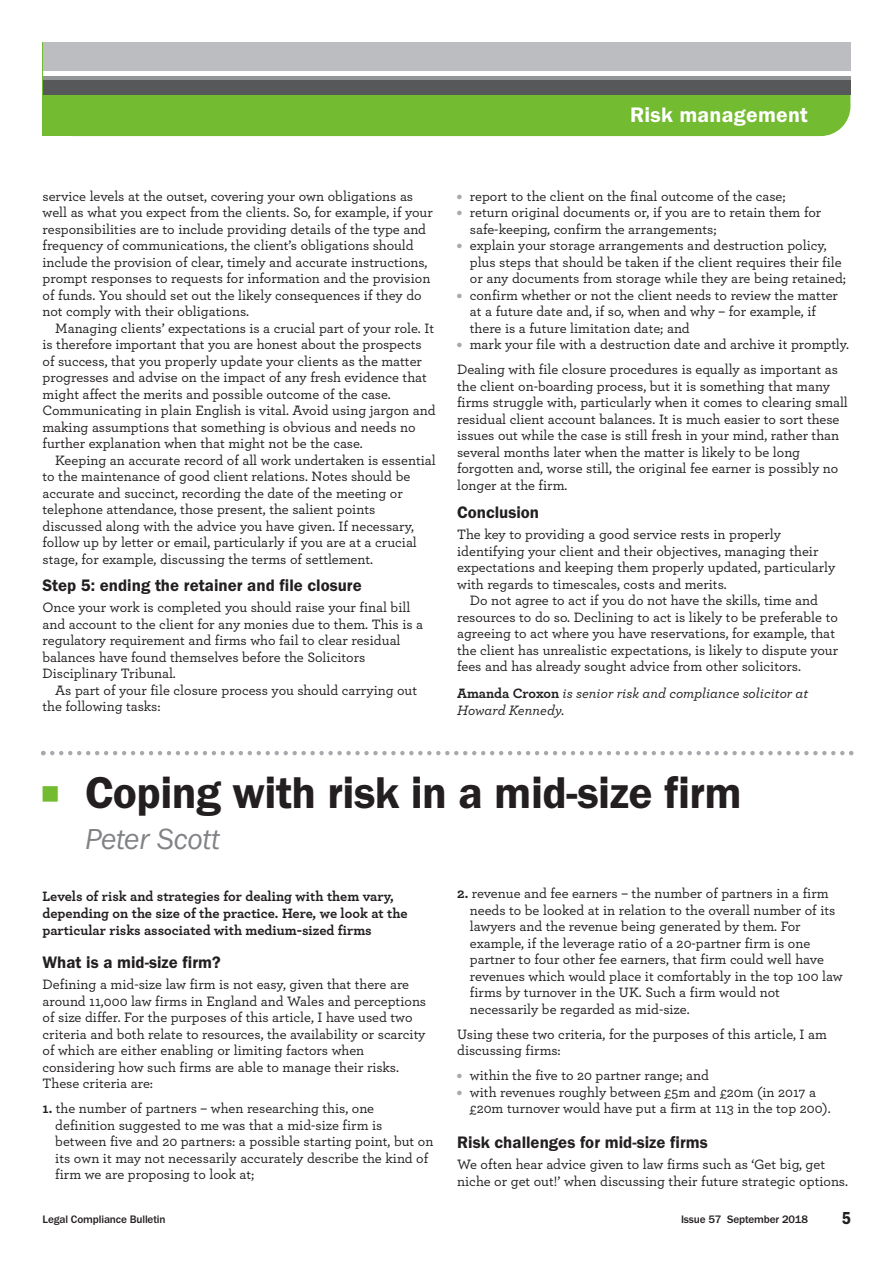
<style>
.page{position:relative;width:893px;height:1263px;background:#fff}
.page>*{position:absolute;margin:0;border:0;box-sizing:border-box;transform-origin:0 0}
.t1{font:600 46.2px "Franklin Gothic";letter-spacing:-.01em;color:#231f20}
.t2{font:italic 30px "Franklin Gothic";letter-spacing:-.005em;color:#808285}
.t3{font:600 21.75px "Franklin Gothic";letter-spacing:.01em;color:#fff}
.t4{font:600 condensed 18px "Franklin Gothic";color:#231f20}
.t5{font:600 17.25px "Franklin Gothic";color:#231f20}
.t6{font:500 14.25px/16.5px "Archer";color:#231f20}
.t7{font:700 14.25px/16.8px "Archer";color:#231f20}
.t8{font:italic 500 14.25px/16.8px "Archer";color:#231f20}
.t9{font:500 11.25px "Franklin Gothic";letter-spacing:-.01em;color:#231f20}
.s1{color:#a8a9ad}
.s2{font-weight:700;font-style:normal}
.s3{font-weight:700}
</style>
<div class="page">
<div style="left:43px;top:43px;width:807px;height:93px;background:#73bb31;border-radius:30px"></div>
<div style="left:43px;top:80px;width:807px;height:15px;background:#57585a"></div>
<div style="left:43px;top:75px;width:807px;height:5px;background:#939598"></div>
<hr style="left:43px;top:71px;width:807px;height:4px;background:#fff">
<div style="left:43px;top:43px;width:807px;height:28px;background:#bcbdc0"></div>
<svg style="left:41px;top:751px;width:812px;height:4px"></svg>
<h3 class="t3" style="left:630px;top:102px;width:179px">Risk management</h3>
<p class="t6" style="left:43px;top:189px;width:392px">service levels at the outset, covering your own obligations as well as what you expect from the clients. So, for example, if your responsibilities are to include providing details of the type and frequency of communications, the client’s obligations should include the provision of clear, timely and accurate instructions, prompt responses to requests for information and the provision of funds. You should set out the likely consequences if they do not comply with their obligations.</p>
<p class="t6" style="left:43px;top:321px;width:394px;text-indent:13px">Managing clients’ expectations is a crucial part of your role. It is therefore important that you are honest about the prospects of success, that you properly update your clients as the matter progresses and advise on the impact of any fresh evidence that might affect the merits and possible outcome of the case.<br>Communicating in plain English is vital. Avoid using jargon and making assumptions that something is obvious and needs no further explanation when that might not be the case.</p>
<p class="t6" style="left:43px;top:453px;width:395px;text-indent:13px">Keeping an accurate record of all work undertaken is essential to the maintenance of good client relations. Notes should be accurate and succinct, recording the date of the meeting or telephone attendance, those present, the salient points discussed along with the advice you have given. If necessary, follow up by letter or email, particularly if you are at a crucial stage, for example, discussing the terms of settlement.</p>
<p class="t5" style="left:43px;top:575px;width:321px">Step 5: ending the retainer and file closure</p>
<p class="t6" style="left:43px;top:601px;width:382px">Once your work is completed you should raise your final bill and account to the client for any monies due to them. This is a regulatory requirement and firms who fail to clear residual balances have found themselves before the Solicitors Disciplinary Tribunal.</p>
<p class="t6" style="left:43px;top:683px;width:376px;text-indent:13px">As part of your file closure process you should carrying out the following tasks:</p>
<p class="t6" style="left:457px;top:189px;width:330px"><span class="s1">●</span> report to the client on the final outcome of the case;</p>
<p class="t6" style="left:470px;top:206px;width:353px;text-indent:-13px"><span class="s1">●</span> return original documents or, if you are to retain them for safe-keeping, confirm the arrangements;</p>
<p class="t6" style="left:470px;top:239px;width:378px;text-indent:-13px"><span class="s1">●</span> explain your storage arrangements and destruction policy, plus steps that should be taken if the client requires their file or any documents from storage while they are being retained;</p>
<p class="t6" style="left:470px;top:288px;width:370px;text-indent:-13px"><span class="s1">●</span> confirm whether or not the client needs to review the matter at a future date and, if so, when and why – for example, if there is a future limitation date; and</p>
<p class="t6" style="left:457px;top:333px;width:394px;line-height:25px"><span class="s1">●</span> mark your file with a destruction date and archive it promptly.<br>Dealing with file closure procedures is equally as important as</p>
<p class="t6" style="left:457px;top:379px;width:392px">the client on-boarding process, but it is something that many firms struggle with, particularly when it comes to clearing small residual client account balances. It is much easier to sort these issues out while the case is still fresh in your mind, rather than several months later when the matter is likely to be long forgotten and, worse still, the original fee earner is possibly no longer at the firm.</p>
<p class="t5" style="left:457px;top:502px;width:84px">Conclusion</p>
<p class="t6" style="left:457px;top:527px;width:380px">The key to providing a good service rests in properly identifying your client and their objectives, managing their expectations and keeping them properly updated, particularly with regards to timescales, costs and merits.</p>
<p class="t6" style="left:457px;top:593px;width:383px;text-indent:13px">Do not agree to act if you do not have the skills, time and resources to do so. Declining to act is likely to be preferable to agreeing to act where you have reservations, for example, that the client has unrealistic expectations, is likely to dispute your fees and has already sought advice from other solicitors.</p>
<p class="t8" style="left:457px;top:687px;width:353px"><span class="s2">Amanda Croxon</span> is senior risk and compliance solicitor at<br>Howard Kennedy.</p>
<h1 class="t1" style="left:43px;top:765px;width:701px"><sup>■</sup> Coping with risk in a mid-size firm</h1>
<h2 class="t2" style="left:85px;top:821px;width:137px">Peter Scott</h2>
<p class="t7" style="left:43px;top:889px;width:367px">Levels of risk and strategies for dealing with them vary, depending on the size of the practice. Here, we look at the particular risks associated with medium-sized firms</p>
<p class="t5" style="left:43px;top:952px;width:180px">What is a mid-size firm?</p>
<p class="t6" style="left:43px;top:977px;width:385px">Defining a mid-size law firm is not easy, given that there are around 11,000 law firms in England and Wales and perceptions of size differ. For the purposes of this article, I have used two criteria and both relate to resources, the availability or scarcity of which are either enabling or limiting factors when considering how such firms are able to manage their risks.<br>These criteria are:</p>
<p class="t6" style="left:55px;top:1101px;width:380px;text-indent:-13px"><span class="s3">1.</span> the number of partners – when researching this, one definition suggested to me was that a mid-size firm is between five and 20 partners: a possible starting point, but on its own it may not necessarily accurately describe the kind of firm we are proposing to look at;</p>
<p class="t6" style="left:470px;top:886px;width:374px;text-indent:-13px"><span class="s3">2.</span> revenue and fee earners – the number of partners in a firm needs to be looked at in relation to the overall number of its lawyers and the revenue being generated by them. For example, if the leverage ratio of a 20-partner firm is one partner to four other fee earners, that firm could well have revenues which would place it comfortably in the top 100 law firms by turnover in the UK. Such a firm would not necessarily be regarded as mid-size.</p>
<p class="t6" style="left:457px;top:1027px;width:371px">Using these two criteria, for the purposes of this article, I am discussing firms:</p>
<p class="t6" style="left:457px;top:1068px;width:253px"><span class="s1">●</span> within the five to 20 partner range; and</p>
<p class="t6" style="left:470px;top:1085px;width:362px;text-indent:-13px"><span class="s1">●</span> with revenues roughly between £5m and £20m (in 2017 a £20m turnover would have put a firm at 113 in the top 200).</p>
<p class="t5" style="left:457px;top:1132px;width:252px">Risk challenges for mid-size firms</p>
<p class="t6" style="left:457px;top:1157px;width:392px">We often hear advice given to law firms such as ‘Get big, get niche or get out!’ when discussing their future strategic options.</p>
<p class="t9" style="left:43px;top:1212px;width:125px">Legal Compliance Bulletin</p>
<p class="t9" style="left:681px;top:1212px;width:128px">Issue 57 September 2018</p>
<p class="t4" style="left:842px;top:1207px;width:11px">5</p>
</div>
